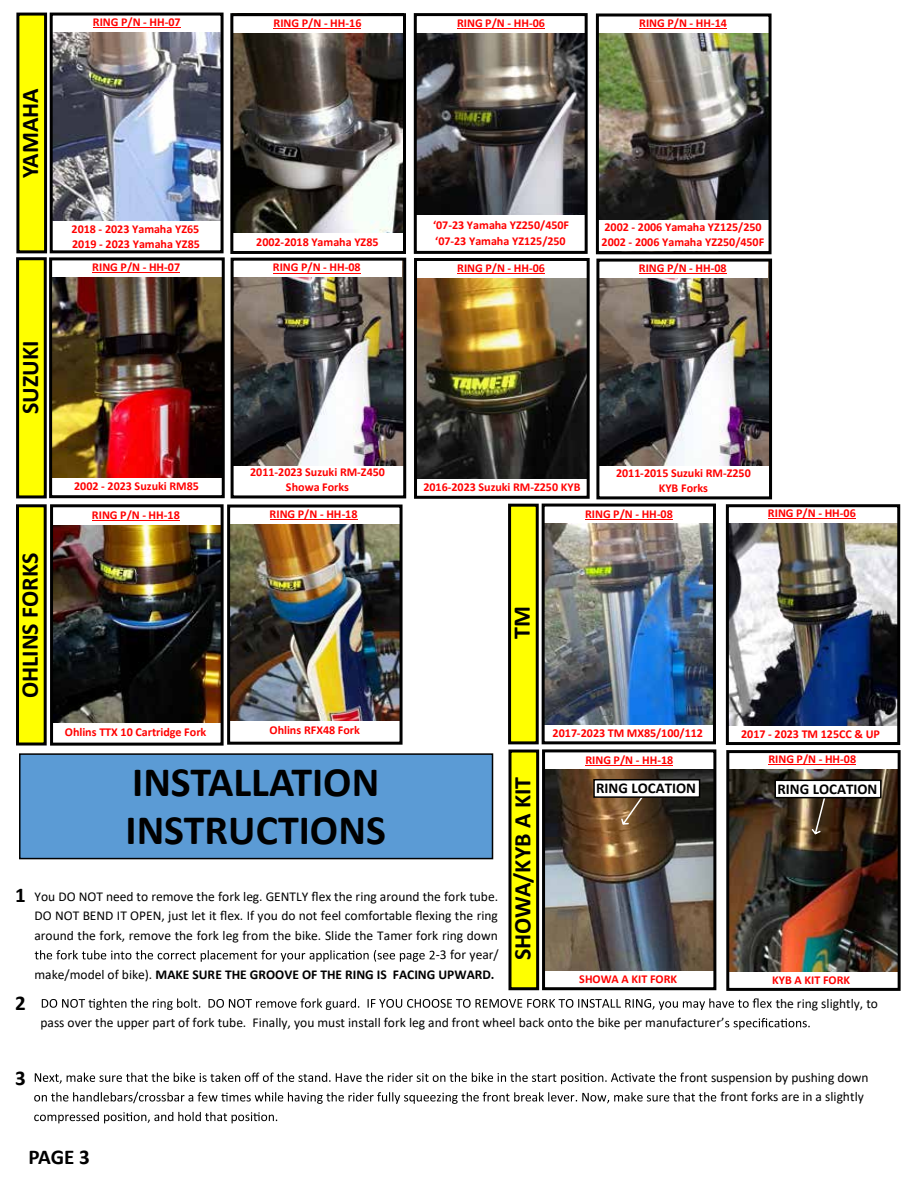
<style>
.page{position:relative;width:918px;height:1188px;background:#fff}
.page>*{position:absolute;margin:0;border:0;box-sizing:border-box;transform-origin:0 0}
.t1{font:700 42px/48.3px "Calibri";color:#000}
.t2{font:700 24px "Calibri";color:#000}
.t3{font:700 21.15px "Calibri";color:#000}
.t4{font:700 21px "Calibri";color:#000}
.t5{font:700 15px "Calibri";color:#000}
.t6{font:13.5px/19.6px "Calibri";color:#000}
.t7{font:700 13.5px "Calibri";color:#000}
.t8{font:700 12.15px "Calibri";color:#f00}
.t9{font:700 12px/14.5px "Calibri";color:#f00}
.s1{font-weight:700;font-size:21px}
.s2{font-weight:400}
</style>
<div class="page">
<img style="left:54px;top:525px;width:166px;height:198px">
<hr style="left:92px;top:520px;width:88px;height:1px;background:#f00">
<div style="left:50px;top:504px;width:174px;height:242px;border:3px solid #000"></div>
<img style="left:231px;top:524px;width:168px;height:197px">
<hr style="left:270px;top:519px;width:87px;height:1px;background:#f00">
<div style="left:227px;top:505px;width:176px;height:240px;border:3px solid #000"></div>
<div style="left:16px;top:504px;width:31px;height:242px;background:#ff0;border:3px solid #000"></div>
<img style="left:234px;top:33px;width:168px;height:200px">
<img style="left:600px;top:33px;width:168px;height:187px">
<hr style="left:639px;top:29px;width:88px;height:1px;background:#f00">
<div style="left:596px;top:13px;width:176px;height:241px;border:3px solid #000"></div>
<hr style="left:274px;top:28px;width:87px;height:1px;background:#f00">
<div style="left:230px;top:13px;width:176px;height:241px;border:3px solid #000"></div>
<img style="left:418px;top:33px;width:166px;height:182px">
<hr style="left:457px;top:28px;width:88px;height:1px;background:#f00">
<div style="left:414px;top:13px;width:174px;height:241px;border:3px solid #000"></div>
<img style="left:54px;top:32px;width:166px;height:189px">
<hr style="left:93px;top:28px;width:88px;height:1px;background:#f00">
<div style="left:50px;top:13px;width:174px;height:240px;border:3px solid #000"></div>
<div style="left:16px;top:13px;width:31px;height:240px;background:#ff0;border:3px solid #000"></div>
<img style="left:53px;top:277px;width:168px;height:201px">
<img style="left:418px;top:278px;width:168px;height:201px">
<hr style="left:457px;top:273px;width:88px;height:1px;background:#f00">
<div style="left:414px;top:258px;width:176px;height:241px;border:3px solid #000"></div>
<hr style="left:92px;top:273px;width:88px;height:1px;background:#f00">
<div style="left:49px;top:257px;width:176px;height:241px;border:3px solid #000"></div>
<img style="left:235px;top:277px;width:167px;height:189px">
<img style="left:600px;top:278px;width:168px;height:188px">
<hr style="left:639px;top:274px;width:88px;height:1px;background:#f00">
<div style="left:596px;top:259px;width:176px;height:240px;border:3px solid #000"></div>
<hr style="left:273px;top:273px;width:88px;height:1px;background:#f00">
<div style="left:231px;top:258px;width:175px;height:240px;border:3px solid #000"></div>
<div style="left:16px;top:257px;width:31px;height:241px;background:#ff0;border:3px solid #000"></div>
<img style="left:730px;top:769px;width:167px;height:203px">
<img style="left:546px;top:769px;width:166px;height:202px">
<svg style="left:35px;top:950px;width:400px;height:12px"></svg>
<svg style="left:42px;top:998px;width:730px;height:12px"></svg>
<svg style="left:725px;top:1018px;width:85px;height:12px"></svg>
<svg style="left:35px;top:1073px;width:649px;height:11px"></svg>
<svg style="left:34px;top:1092px;width:682px;height:12px"></svg>
<svg style="left:34px;top:1112px;width:243px;height:11px"></svg>
<img style="left:730px;top:523px;width:166px;height:203px">
<img style="left:546px;top:523px;width:166px;height:202px">
<hr style="left:768px;top:519px;width:88px;height:1px;background:#f00">
<div style="left:726px;top:504px;width:174px;height:241px;border:3px solid #000"></div>
<hr style="left:585px;top:519px;width:88px;height:1px;background:#f00">
<div style="left:508px;top:504px;width:31px;height:240px;background:#ff0;border:3px solid #000"></div>
<div style="left:542px;top:504px;width:174px;height:240px;border:3px solid #000"></div>
<hr style="left:768px;top:764px;width:88px;height:1px;background:#f00">
<div style="left:508px;top:750px;width:31px;height:240px;background:#ff0;border:3px solid #000"></div>
<hr style="left:585px;top:765px;width:88px;height:1px;background:#f00">
<div style="left:542px;top:749px;width:174px;height:241px;border:3px solid #000"></div>
<div style="left:19px;top:753px;width:474px;height:106px;background:#5b9bd5;border:2px solid #000"></div>
<svg style="left:812px;top:798px;width:14px;height:36px"></svg>
<div style="left:775px;top:780px;width:107px;height:18px;background:#fff;border:2px solid #000"></div>
<div style="left:726px;top:750px;width:175px;height:241px;border:3px solid #000"></div>
<svg style="left:621px;top:798px;width:24px;height:27px"></svg>
<div style="left:593px;top:779px;width:107px;height:19px;background:#fff;border:2px solid #000"></div>
<h2 class="t2" style="left:13px;top:178px;width:92px;rotate:-90deg">YAMAHA</h2>
<p class="t9" style="left:93px;top:15px;width:89px">RING P/N - HH-07</p>
<p class="t9" style="left:72px;top:222px;width:129px">2018 - 2023 Yamaha YZ65</p>
<p class="t9" style="left:72px;top:237px;width:129px">2019 - 2023 Yamaha YZ85</p>
<p class="t9" style="left:92px;top:260px;width:89px">RING P/N - HH-07</p>
<h2 class="t2" style="left:13px;top:414px;width:75px;rotate:-90deg">SUZUKI</h2>
<h2 class="t2" style="left:13px;top:698px;width:147px;rotate:-90deg">OHLINS FORKS</h2>
<p class="t9" style="left:74px;top:479px;width:126px">2002 - 2023 Suzuki RM85</p>
<p class="t8" style="left:92px;top:506px;width:89px">RING P/N - HH-18</p>
<p class="t8" style="left:65px;top:724px;width:143px">Ohlins TTX 10 Cartridge Fork</p>
<p class="t9" style="left:274px;top:15px;width:89px">RING P/N - HH-16</p>
<p class="t9" style="left:457px;top:15px;width:89px">RING P/N - HH-06</p>
<p class="t9" style="left:639px;top:16px;width:89px">RING P/N - HH-14</p>
<p class="t9" style="left:256px;top:234px;width:124px">2002-2018 Yamaha YZ85</p>
<p class="t9" style="left:273px;top:260px;width:89px">RING P/N - HH-08</p>
<p class="t9" style="left:433px;top:217px;width:138px;line-height:15.6px">‘07-23 Yamaha YZ250/450F ‘07-23 Yamaha YZ125/250</p>
<p class="t9" style="left:457px;top:260px;width:89px">RING P/N - HH-06</p>
<p class="t9" style="left:602px;top:219px;width:164px;line-height:15.3px">2002 - 2006 Yamaha YZ125/250<br>2002 - 2006 Yamaha YZ250/450F</p>
<p class="t9" style="left:639px;top:261px;width:89px">RING P/N - HH-08</p>
<p class="t9" style="left:250px;top:465px;width:136px;text-align:center">2011-2023 Suzuki RM-Z450<br>Showa Forks</p>
<p class="t9" style="left:423px;top:480px;width:159px">2016-2023 Suzuki RM-Z250 KYB</p>
<p class="t9" style="left:616px;top:466px;width:136px;text-align:center">2011-2015 Suzuki RM-Z250<br>KYB Forks</p>
<p class="t9" style="left:270px;top:507px;width:89px">RING P/N - HH-18</p>
<p class="t9" style="left:585px;top:506px;width:89px">RING P/N - HH-08</p>
<p class="t9" style="left:768px;top:506px;width:89px">RING P/N - HH-06</p>
<h2 class="t2" style="left:505px;top:639px;width:34px;rotate:-90deg">TM</h2>
<p class="t9" style="left:270px;top:722px;width:92px">Ohlins RFX48 Fork</p>
<p class="t8" style="left:553px;top:724px;width:152px">2017-2023 TM MX85/100/112</p>
<p class="t8" style="left:741px;top:726px;width:140px">2017 - 2023 TM 125CC &amp; UP</p>
<p class="t9" style="left:585px;top:752px;width:89px">RING P/N - HH-081</p>
<p class="t9" style="left:768px;top:752px;width:89px">RING P/N - HH-08</p>
<h1 class="t1" style="left:126px;top:757px;width:262px">INSTALLATION<br>INSTRUCTIONS</h1>
<p class="t6" style="left:15px;top:886px;width:485px"><span class="s1">1</span> You DO NOT need to remove the fork leg. GENTLY flex the ring around the fork tube.</p>
<p class="t6" style="left:34px;top:905px;width:465px">DO NOT BEND IT OPEN, just let it flex. If you do not feel comfortable flexing the ring</p>
<p class="t6" style="left:34px;top:925px;width:465px">around the fork, remove the fork leg from the bike. Slide the Tamer fork ring down</p>
<p class="t6" style="left:436px;top:945px;width:64px">-3 for year/</p>
<p class="t7" style="left:35px;top:965px;width:461px"><span class="s2">make/model of bike).</span> MAKE SURE THE GROOVE OF THE RING IS FACING UPWARD.</p>
<h3 class="t4" style="left:15px;top:989px;width:12px">2</h3>
<h2 class="t2" style="left:506px;top:960px;width:185px;rotate:-90deg">SHOWA/KYB A KIT</h2>
<p class="t5" style="left:596px;top:778px;width:101px">RING LOCATION</p>
<p class="t5" style="left:778px;top:778px;width:101px">RING LOCATION</p>
<p class="t9" style="left:579px;top:971px;width:99px">SHOWA A KIT FORK</p>
<p class="t9" style="left:772px;top:973px;width:79px">KYB A KIT FORK</p>
<p class="t6" style="left:776px;top:993px;width:104px">the ring slightly, to</p>
<h3 class="t4" style="left:15px;top:1063px;width:12px">3</h3>
<p class="t6" style="left:41px;top:1013px;width:685px">pass over the upper part of fork tube. Finally, you must install fork leg and front wheel back onto the bike per manufacturer’</p>
<p class="t6" style="left:720px;top:1067px;width:150px;text-indent:-36px">ront suspension by pushing down front forks are in a slightly</p>
<h3 class="t3" style="left:28px;top:1142px;width:63px">PAGE 3</h3>
</div>
